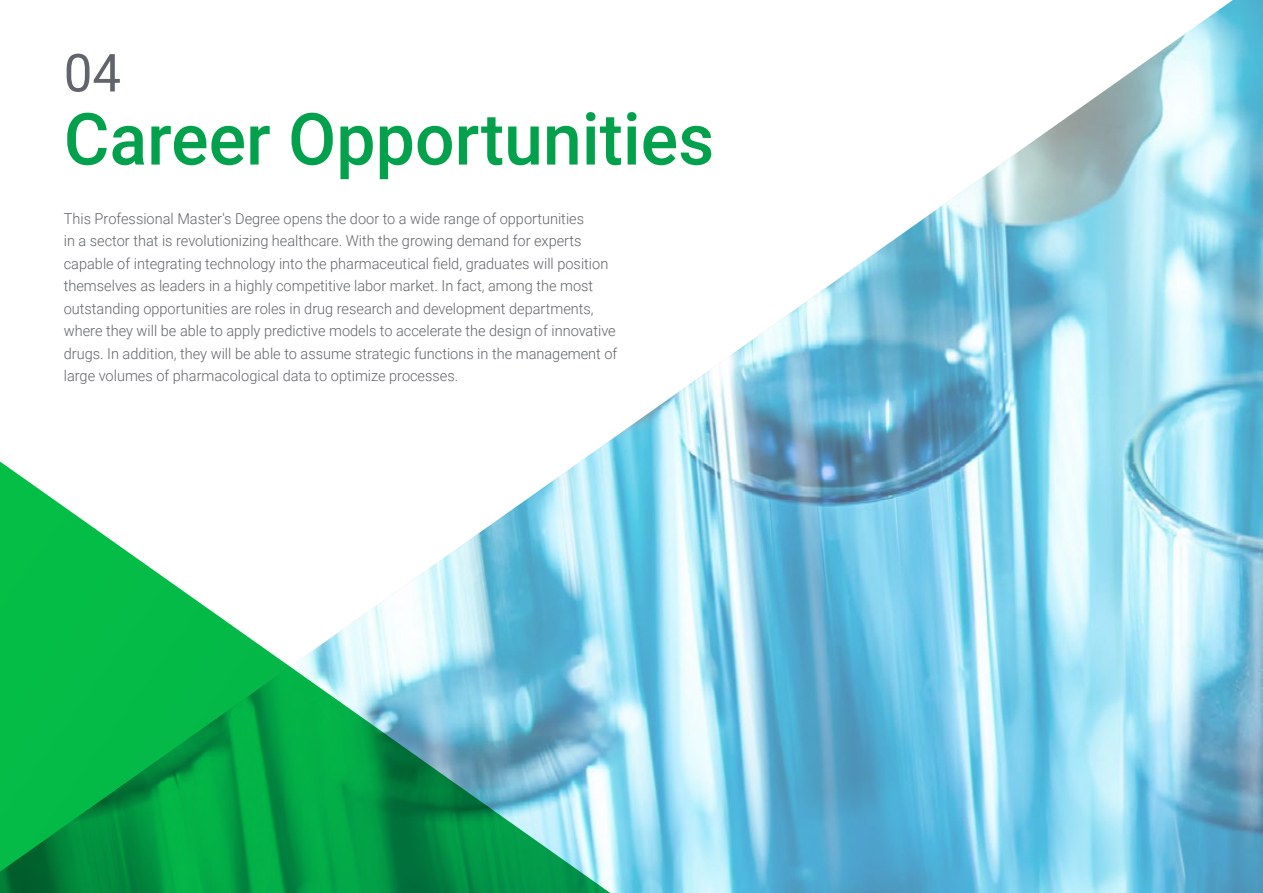
<style>
.page{position:relative;width:1263px;height:893px;background:#fff}
.page>*{position:absolute;margin:0;border:0;box-sizing:border-box;transform-origin:0 0}
.t1{font:500 72px "Roboto";color:#04a14d}
.t2{font:52.5px "Roboto";color:#61646a}
.t3{font:300 15px/22.5px "Roboto";color:#61646a}
</style>
<div class="page">
<img style="left:602px;top:0;width:661px;height:893px">
<svg style="left:0;top:446px;width:640px;height:447px"></svg>
<h2 class="t2" style="left:64px;top:36px;width:59px">04</h2>
<h1 class="t1" style="left:64px;top:89px;width:652px">Career Opportunities</h1>
<p class="t3" style="left:64px;top:207px;width:555px">This Professional Master's Degree opens the door to a wide range of opportunities<br>in a sector that is revolutionizing healthcare. With the growing demand for experts capable of integrating technology into the pharmaceutical field, graduates will position themselves as leaders in a highly competitive labor market. In fact, among the most outstanding opportunities are roles in drug research and development departments, where they will be able to apply predictive models to accelerate the design of innovative drugs. In addition, they will be able to assume strategic functions in the management of large volumes of pharmacological data to optimize processes.</p>
</div>
